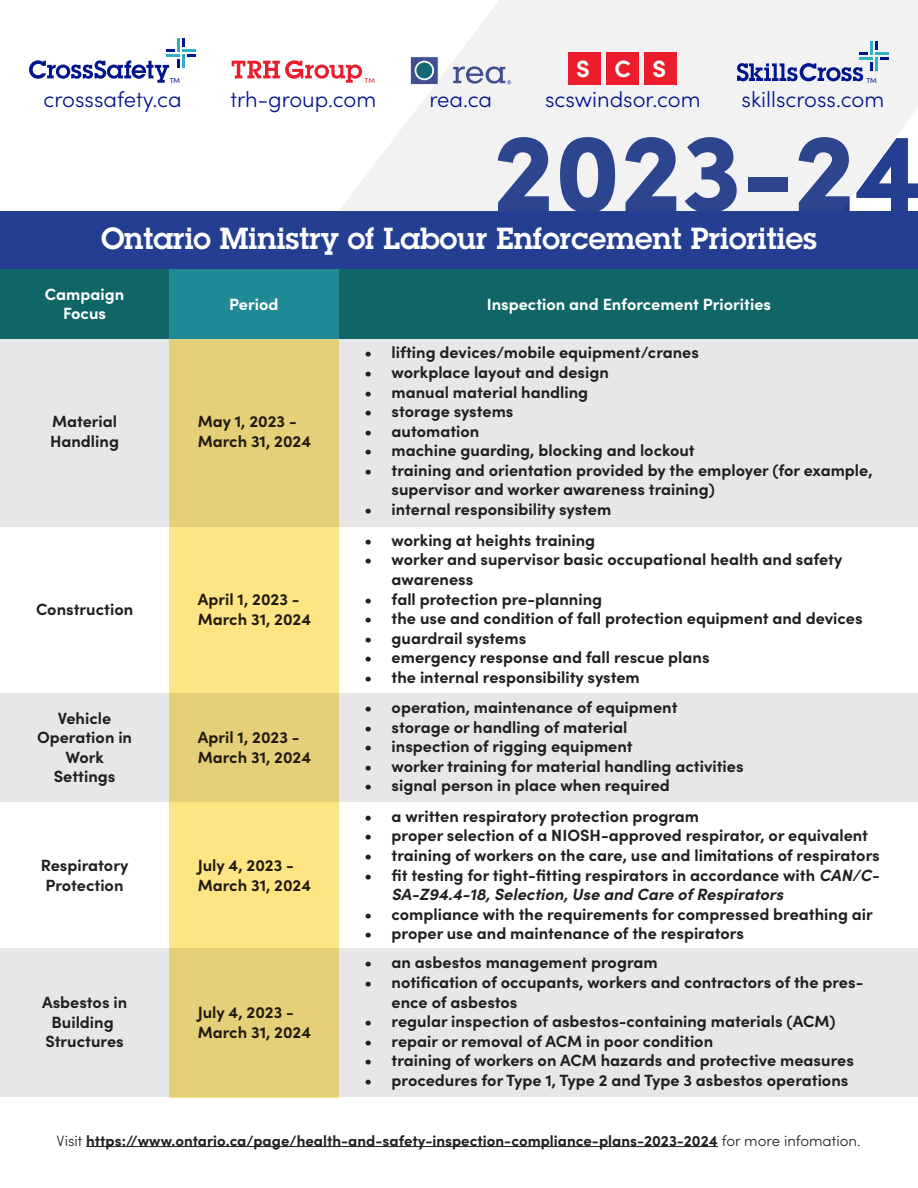
<style>
.page{position:relative;width:918px;height:1188px;background:#fff}
.page>*{position:absolute;margin:0;border:0;box-sizing:border-box;transform-origin:0 0}
.t1{font:900 112.05px "Sofia Pro";color:#243e91}
.t2{font:600 29.85px "Lubalin Graph Std";color:#fff}
.t3{font:700 23.55px "Sofia Pro";color:#fff}
.t4{font:300 22.05px "Sofia Pro";color:#00148b}
.t5{font:700 16.35px/19.5px "Sofia Pro";color:#231f20}
.t6{font:700 16.35px/19.5px "Sofia Pro";color:#fff;text-align:center}
.t7{font:700 15px "Sofia Pro";color:#231f20}
.t8{font:7.05px "Sofia Pro";color:#00148b}
.t9{font:7.05px "Sofia Pro";color:#eb1c2c}
.s1{font-style:italic}
.s2{font-weight:300}
</style>
<div class="page">
<div style="left:1px;top:269px;width:917px;height:70px;background:#106666"></div>
<div style="left:0;top:212px;width:918px;height:57px;background:#243e91"></div>
<div style="left:0;top:693px;width:917px;height:109px;background:#e6e7e9"></div>
<div style="left:0;top:339px;width:918px;height:187px;background:#e6e7e9"></div>
<div style="left:169px;top:269px;width:169px;height:70px;background:#1f8a96"></div>
<div style="left:0;top:949px;width:917px;height:148px;background:#e6e7e9"></div>
<svg style="left:169px;top:339px;width:169px;height:758px;background:#efd87c"></svg>
<hr style="left:86px;top:1146px;width:632px;height:1px;background:#231f20">
<svg style="left:338px;top:0;width:580px;height:212px;fill:#f2f2f3"></svg>
<div style="left:410px;top:56px;width:28px;height:29px;background:#414f91;border:1px solid #fff"></div>
<svg style="left:415px;top:61px;width:19px;height:19px"></svg>
<div style="left:415px;top:61px;width:19px;height:19px;border:1px solid #fff;border-radius:50%"></div>
<div style="left:417px;top:63px;width:15px;height:15px;background:#146775;border-radius:50%"></div>
<div style="left:417px;top:63px;width:15px;height:15px;border:1px solid #146775;border-radius:50%"></div>
<svg style="left:453px;top:66px;width:58px;height:18px"></svg>
<svg style="left:232px;top:60px;width:130px;height:23px"></svg>
<div style="left:606px;top:52px;width:33px;height:33px;background:#eb1c2c"></div>
<div style="left:568px;top:52px;width:33px;height:33px;background:#eb1c2c"></div>
<div style="left:645px;top:52px;width:32px;height:33px;background:#eb1c2c"></div>
<svg style="left:737px;top:41px;width:152px;height:40px"></svg>
<svg style="left:29px;top:60px;width:140px;height:23px"></svg>
<hr style="left:182px;top:54px;width:3px;height:14px;background:#2fafc8">
<hr style="left:177px;top:38px;width:3px;height:14px;background:#2fafc8">
<hr style="left:166px;top:54px;width:14px;height:3px;background:#2fafc8">
<hr style="left:182px;top:49px;width:14px;height:3px;background:#2fafc8">
<svg style="left:166px;top:49px;width:9px;height:3px"></svg>
<svg style="left:187px;top:54px;width:9px;height:3px"></svg>
<svg style="left:182px;top:38px;width:3px;height:9px"></svg>
<svg style="left:177px;top:59px;width:3px;height:9px"></svg>
<p class="t8" style="left:170px;top:75px;width:12px">TM</p>
<h3 class="t4" style="left:44px;top:83px;width:140px">crosssafety.ca</h3>
<p class="t9" style="left:365px;top:75px;width:12px">TM</p>
<h3 class="t4" style="left:230px;top:83px;width:147px">trh-group.com</h3>
<h3 class="t4" style="left:429px;top:83px;width:64px">rea.ca</h3>
<h3 class="t3" style="left:576px;top:50px;width:91px">SCS</h3>
<h3 class="t4" style="left:545px;top:83px;width:157px">scswindsor.com</h3>
<p class="t8" style="left:866px;top:75px;width:12px">TM</p>
<h3 class="t4" style="left:742px;top:83px;width:144px">skillscross.com</h3>
<h1 class="t1" style="left:493px;top:84px;width:432px">2023-24</h1>
<h2 class="t2" style="left:101px;top:219px;width:717px">Ontario Ministry of Labour Enforcement Priorities</h2>
<p class="t6" style="left:45px;top:283px;width:81px">Campaign<br>Focus</p>
<p class="t6" style="left:487px;top:293px;width:286px">Inspection and Enforcement Priorities</p>
<p class="t6" style="left:229px;top:293px;width:51px">Period</p>
<p class="t5" style="left:50px;top:411px;width:70px">Material<br>Handling</p>
<p class="t5" style="left:198px;top:411px;width:115px">May 1, 2023 -<br>March 31, 2024</p>
<p class="t5" style="left:36px;top:598px;width:99px">Construction</p>
<p class="t5" style="left:198px;top:588px;width:115px">April 1, 2023 -<br>March 31, 2024</p>
<p class="t5" style="left:37px;top:707px;width:97px;text-align:center">Vehicle<br>Operation in<br>Work<br>Settings</p>
<p class="t5" style="left:198px;top:726px;width:115px">April 1, 2023 -<br>March 31, 2024</p>
<p class="t5" style="left:41px;top:855px;width:89px">Respiratory<br>Protection</p>
<p class="t5" style="left:198px;top:855px;width:115px">July 4, 2023 -<br>March 31, 2024</p>
<p class="t5" style="left:42px;top:991px;width:87px;text-align:center">Asbestos in<br>Building<br>Structures</p>
<p class="t5" style="left:198px;top:1001px;width:115px">July 4, 2023 -<br>March 31, 2024</p>
<p class="t5" style="left:365px;top:342px;width:336px">• lifting devices/mobile equipment/cranes</p>
<p class="t5" style="left:365px;top:361px;width:246px">• workplace layout and design</p>
<p class="t5" style="left:365px;top:381px;width:225px">• manual material handling</p>
<p class="t5" style="left:365px;top:400px;width:150px">• storage systems</p>
<p class="t5" style="left:365px;top:420px;width:116px">• automation</p>
<p class="t5" style="left:365px;top:439px;width:332px">• machine guarding, blocking and lockout</p>
<p class="t5" style="left:392px;top:459px;width:483px;text-indent:-27px">• training and orientation provided by the employer (for example, supervisor and worker awareness training)</p>
<p class="t5" style="left:365px;top:498px;width:248px">• internal responsibility system</p>
<p class="t5" style="left:365px;top:529px;width:232px">• working at heights training</p>
<p class="t5" style="left:392px;top:549px;width:452px;text-indent:-27px">• worker and supervisor basic occupational health and safety awareness</p>
<p class="t5" style="left:365px;top:588px;width:239px">• fall protection pre-planning</p>
<p class="t5" style="left:365px;top:607px;width:500px">• the use and condition of fall protection equipment and devices</p>
<p class="t5" style="left:365px;top:627px;width:163px">• guardrail systems</p>
<p class="t5" style="left:365px;top:646px;width:347px">• emergency response and fall rescue plans</p>
<p class="t5" style="left:365px;top:666px;width:277px">• the internal responsibility system</p>
<p class="t5" style="left:365px;top:696px;width:314px">• operation, maintenance of equipment</p>
<p class="t5" style="left:365px;top:716px;width:264px">• storage or handling of material</p>
<p class="t5" style="left:365px;top:735px;width:270px">• inspection of rigging equipment</p>
<p class="t5" style="left:365px;top:755px;width:381px">• worker training for material handling activities</p>
<p class="t5" style="left:365px;top:774px;width:307px">• signal person in place when required</p>
<p class="t5" style="left:365px;top:805px;width:336px">• a written respiratory protection program</p>
<p class="t5" style="left:365px;top:825px;width:505px">• proper selection of a NIOSH-approved respirator, or equivalent</p>
<p class="t5" style="left:365px;top:844px;width:517px">• training of workers on the care, use and limitations of respirators</p>
<p class="t5" style="left:392px;top:864px;width:489px;text-indent:-27px">• fit testing for tight-fitting respirators in accordance with <span class="s1">CAN/C-<br>SA-Z94.4-18, Selection, Use and Care of Respirators</span></p>
<p class="t5" style="left:365px;top:903px;width:510px">• compliance with the requirements for compressed breathing air</p>
<p class="t5" style="left:365px;top:922px;width:381px">• proper use and maintenance of the respirators</p>
<p class="t5" style="left:365px;top:952px;width:295px">• an asbestos management program</p>
<p class="t5" style="left:392px;top:971px;width:473px;text-indent:-27px">• notification of occupants, workers and contractors of the pres&shy;ence of asbestos</p>
<p class="t5" style="left:365px;top:1010px;width:473px">• regular inspection of asbestos-containing materials (ACM)</p>
<p class="t5" style="left:365px;top:1030px;width:350px">• repair or removal of ACM in poor condition</p>
<p class="t5" style="left:365px;top:1049px;width:491px">• training of workers on ACM hazards and protective measures</p>
<p class="t5" style="left:365px;top:1069px;width:485px">• procedures for Type 1, Type 2 and Type 3 asbestos operations</p>
<p class="t7" style="left:57px;top:1129px;width:805px"><span class="s2">Visit</span> https://www.ontario.ca/page/health-and-safety-inspection-compliance-plans-2023-2024 <span class="s2">for more infomation.</span></p>
</div>
